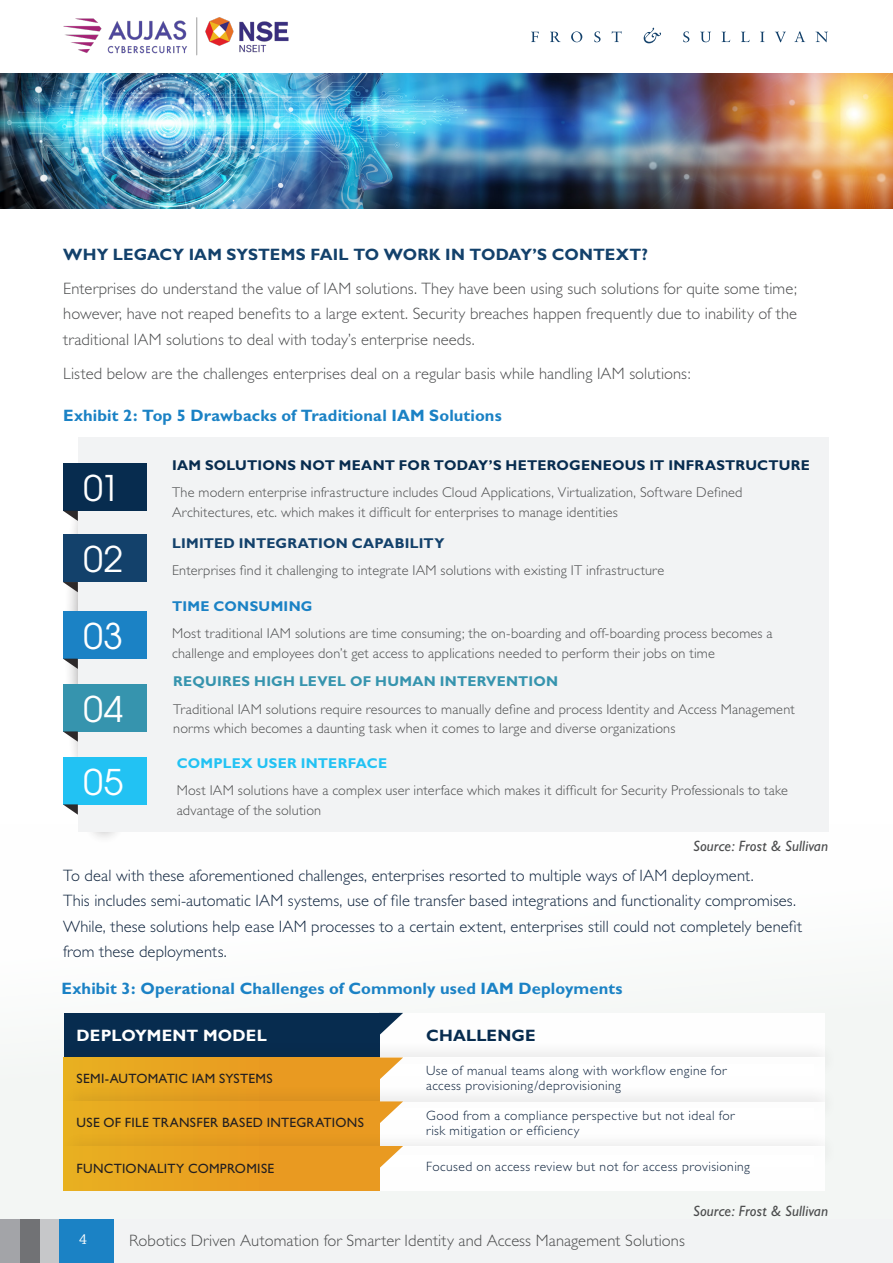
<style>
.page{position:relative;width:893px;height:1263px;background:#fff}
.page>*{position:absolute;margin:0;border:0;box-sizing:border-box;transform-origin:0 0}
.sub-head{font:35.25px "Avant Garde";letter-spacing:.01em;color:#fff}
.bodycopy{font:300 16.5px/25.5px "Gill Sans";letter-spacing:.005em;color:#4b4c4d;text-align:justify}
.bodycopy-2{font:300 16.5px/25.5px "Gill Sans";letter-spacing:.005em;color:#0f243e}
.chat_title{font:700 16.5px "Gill Sans";letter-spacing:.005em;color:#1b82c5}
.sub-head-2{font:700 16.5px "Gill Sans";letter-spacing:.005em;color:#13416b}
.sub-head-3{font:700 16.5px "Gill Sans";letter-spacing:.015em;color:#fff}
.sub-head-4{font:700 16.5px "Gill Sans";letter-spacing:.01em;color:#072c4f}
.source_text{font:italic 15px "Gill Sans";letter-spacing:.005em;color:#4b4c4d}
.t1{font:15px "Chaparral Pro";color:#fff}
.bodycopy-3{font:300 14.25px/20px "Gill Sans";letter-spacing:.01em;color:#4b4c4d}
.bodycopy-4{font:700 14.25px "Gill Sans";letter-spacing:.015em;color:#072c4f}
.bodycopy-5{font:700 14.25px "Gill Sans";letter-spacing:.02em;color:#3694ae}
.bodycopy-6{font:700 14.25px "Gill Sans";letter-spacing:.015em;color:#13416b}
.bodycopy-7{font:700 14.25px "Gill Sans";letter-spacing:.02em;color:#22c2f3}
.bodycopy-8{font:700 14.25px "Gill Sans";letter-spacing:.02em;color:#1b82c5}
.bodycopy-9{font:300 13.5px/15px "Gill Sans";letter-spacing:.035em;color:#0f243e}
.sub-head-5{font:13.5px "Gill Sans";letter-spacing:.02em;color:#231f20}
</style>
<div class="page">
<div style="left:0;top:1215px;width:20px;height:48px;background:#a3a4a8"></div>
<div style="left:20px;top:1215px;width:20px;height:48px;background:#717275"></div>
<div style="left:40px;top:1215px;width:20px;height:48px;background:#c6c7c9"></div>
<div style="left:114px;top:1215px;width:779px;height:48px;background:#f2f3f4"></div>
<div style="left:60px;top:1215px;width:54px;height:48px;background:#1b82c5"></div>
<svg style="left:1px;top:73px;width:305px;height:1px"></svg>
<svg style="left:531px;top:32px;width:8px;height:10px"></svg>
<svg style="left:550px;top:32px;width:10px;height:10px"></svg>
<svg style="left:571px;top:31px;width:11px;height:11px"></svg>
<svg style="left:594px;top:31px;width:6px;height:11px"></svg>
<svg style="left:612px;top:31px;width:10px;height:11px"></svg>
<svg style="left:683px;top:31px;width:6px;height:11px"></svg>
<svg style="left:700px;top:32px;width:11px;height:10px"></svg>
<svg style="left:722px;top:32px;width:8px;height:10px"></svg>
<svg style="left:741px;top:32px;width:9px;height:10px"></svg>
<svg style="left:760px;top:32px;width:4px;height:10px"></svg>
<svg style="left:775px;top:32px;width:11px;height:10px"></svg>
<svg style="left:794px;top:31px;width:11px;height:11px"></svg>
<svg style="left:815px;top:32px;width:13px;height:10px"></svg>
<svg style="left:644px;top:28px;width:17px;height:15px"></svg>
<img style="left:63px;top:17px;width:226px;height:39px">
<div style="left:0;top:824px;width:893px;height:395px;background:#fbfcfc"></div>
<div style="left:63px;top:435px;width:82px;height:410px;background:#231f20;opacity:.45"></div>
<div style="left:79px;top:437px;width:750px;height:395px;background:#f2f3f4"></div>
<div style="left:63px;top:463px;width:83px;height:48px;background:#072c4f"></div>
<svg style="left:63px;top:511px;width:15px;height:10px"></svg>
<div style="left:63px;top:535px;width:83px;height:47px;background:#13416b"></div>
<svg style="left:63px;top:582px;width:15px;height:10px"></svg>
<div style="left:63px;top:611px;width:83px;height:48px;background:#1b82c5"></div>
<svg style="left:63px;top:659px;width:15px;height:10px"></svg>
<div style="left:63px;top:684px;width:83px;height:47px;background:#3694ae"></div>
<svg style="left:63px;top:731px;width:15px;height:11px"></svg>
<div style="left:63px;top:757px;width:83px;height:47px;background:#22c2f3"></div>
<svg style="left:63px;top:804px;width:15px;height:11px"></svg>
<img style="left:0;top:74px;width:893px;height:134px">
<div style="left:200px;top:1013px;width:624px;height:44px;background:#fff"></div>
<div style="left:64px;top:1013px;width:316px;height:44px;background:#072c4f"></div>
<svg style="left:380px;top:1013px;width:23px;height:22px"></svg>
<div style="left:60px;top:1040px;width:778px;height:40px;background:#231f20;opacity:.12"></div>
<div style="left:200px;top:1057px;width:624px;height:45px;background:#fff"></div>
<div style="left:64px;top:1057px;width:316px;height:45px;background:linear-gradient(to right,#e8ae21,#e99521)"></div>
<div style="left:60px;top:1083px;width:778px;height:40px;background:#231f20;opacity:.12"></div>
<div style="left:200px;top:1102px;width:624px;height:45px;background:#fff"></div>
<svg style="left:380px;top:1101px;width:23px;height:22px"></svg>
<div style="left:64px;top:1101px;width:316px;height:45px;background:linear-gradient(to right,#e8ae21,#e99521)"></div>
<div style="left:60px;top:1131px;width:778px;height:40px;background:#231f20;opacity:.12"></div>
<div style="left:200px;top:1146px;width:624px;height:44px;background:#fff"></div>
<div style="left:64px;top:1146px;width:316px;height:44px;background:linear-gradient(to right,#e8ae21,#e99521)"></div>
<svg style="left:379px;top:1057px;width:24px;height:23px"></svg>
<svg style="left:379px;top:1146px;width:24px;height:22px"></svg>
<p class="sub-head-2" style="left:63px;top:245px;width:586px">WHY LEGACY IAM SYSTEMS FAIL TO WORK IN TODAY’S CONTEXT?</p>
<p class="bodycopy" style="left:63px;top:276px;width:735px">Enterprises do understand the value of IAM solutions. They have been using such solutions for quite some time; however, have not reaped benefits to a large extent. Security breaches happen frequently due to inability of the traditional IAM solutions to deal with today’s enterprise needs.</p>
<p class="bodycopy" style="left:63px;top:361px;width:629px">Listed below are the challenges enterprises deal on a regular basis while handling IAM solutions:</p>
<p class="chat_title" style="left:63px;top:406px;width:440px">Exhibit 2: Top 5 Drawbacks of Traditional IAM Solutions</p>
<p class="sub-head" style="left:84px;top:467px;width:38px">01</p>
<p class="sub-head" style="left:84px;top:538px;width:41px">02</p>
<p class="sub-head" style="left:84px;top:615px;width:41px">03</p>
<p class="sub-head" style="left:84px;top:688px;width:41px">04</p>
<p class="sub-head" style="left:84px;top:761px;width:41px">05</p>
<p class="bodycopy-4" style="left:172px;top:456px;width:639px">IAM SOLUTIONS NOT MEANT FOR TODAY’S HETEROGENEOUS IT INFRASTRUCTURE</p>
<p class="bodycopy-3" style="left:172px;top:482px;width:572px">The modern enterprise infrastructure includes Cloud Applications, Virtualization, Software Defined<br>Architectures, etc. which makes it difficult for enterprises to manage identities</p>
<p class="bodycopy-6" style="left:172px;top:534px;width:274px">LIMITED INTEGRATION CAPABILITY</p>
<p class="bodycopy-3" style="left:172px;top:560px;width:494px">Enterprises find it challenging to integrate IAM solutions with existing IT infrastructure</p>
<p class="bodycopy-8" style="left:172px;top:598px;width:142px">TIME CONSUMING</p>
<p class="bodycopy-3" style="left:172px;top:623px;width:602px">Most traditional IAM solutions are time consuming; the on-boarding and off-boarding process becomes a challenge and employees don’t get access to applications needed to perform their jobs on time</p>
<p class="bodycopy-5" style="left:173px;top:673px;width:387px">REQUIRES HIGH LEVEL OF HUMAN INTERVENTION</p>
<p class="bodycopy-3" style="left:173px;top:699px;width:623px">Traditional IAM solutions require resources to manually define and process Identity and Access Management norms which becomes a daunting task when it comes to large and diverse organizations</p>
<p class="bodycopy-7" style="left:177px;top:754px;width:212px">COMPLEX USER INTERFACE</p>
<p class="bodycopy-3" style="left:177px;top:780px;width:613px">Most IAM solutions have a complex user interface which makes it difficult for Security Professionals to take advantage of the solution</p>
<p class="source_text" style="left:693px;top:837px;width:136px">Source: Frost &amp; Sullivan</p>
<p class="bodycopy-2" style="left:63px;top:862px;width:741px">To deal with these aforementioned challenges, enterprises resorted to multiple ways of IAM deployment.<br>This includes semi-automatic IAM systems, use of file transfer based integrations and functionality compromises.<br>While, these solutions help ease IAM processes to a certain extent, enterprises still could not completely benefit from these deployments.</p>
<p class="chat_title" style="left:62px;top:978px;width:562px">Exhibit 3: Operational Challenges of Commonly used IAM Deployments</p>
<p class="sub-head-3" style="left:77px;top:1025px;width:192px">DEPLOYMENT MODEL</p>
<p class="sub-head-5" style="left:77px;top:1070px;width:198px">SEMI-AUTOMATIC IAM SYSTEMS</p>
<p class="sub-head-5" style="left:77px;top:1115px;width:289px">USE OF FILE TRANSFER BASED INTEGRATIONS</p>
<p class="sub-head-5" style="left:77px;top:1160px;width:199px">FUNCTIONALITY COMPROMISE</p>
<p class="sub-head-4" style="left:426px;top:1025px;width:111px">CHALLENGE</p>
<p class="bodycopy-9" style="left:426px;top:1063px;width:302px">Use of manual teams along with workflow engine for access provisioning/deprovisioning</p>
<p class="bodycopy-9" style="left:426px;top:1108px;width:310px">Good from a compliance perspective but not ideal for risk mitigation or efficiency</p>
<p class="bodycopy-9" style="left:426px;top:1159px;width:325px">Focused on access review but not for access provisioning</p>
<p class="source_text" style="left:693px;top:1202px;width:136px">Source: Frost &amp; Sullivan</p>
<p class="t1" style="left:79px;top:1231px;width:9px">4</p>
<p class="bodycopy" style="left:129px;top:1227px;width:557px">Robotics Driven Automation for Smarter Identity and Access Management Solutions</p>
</div>
